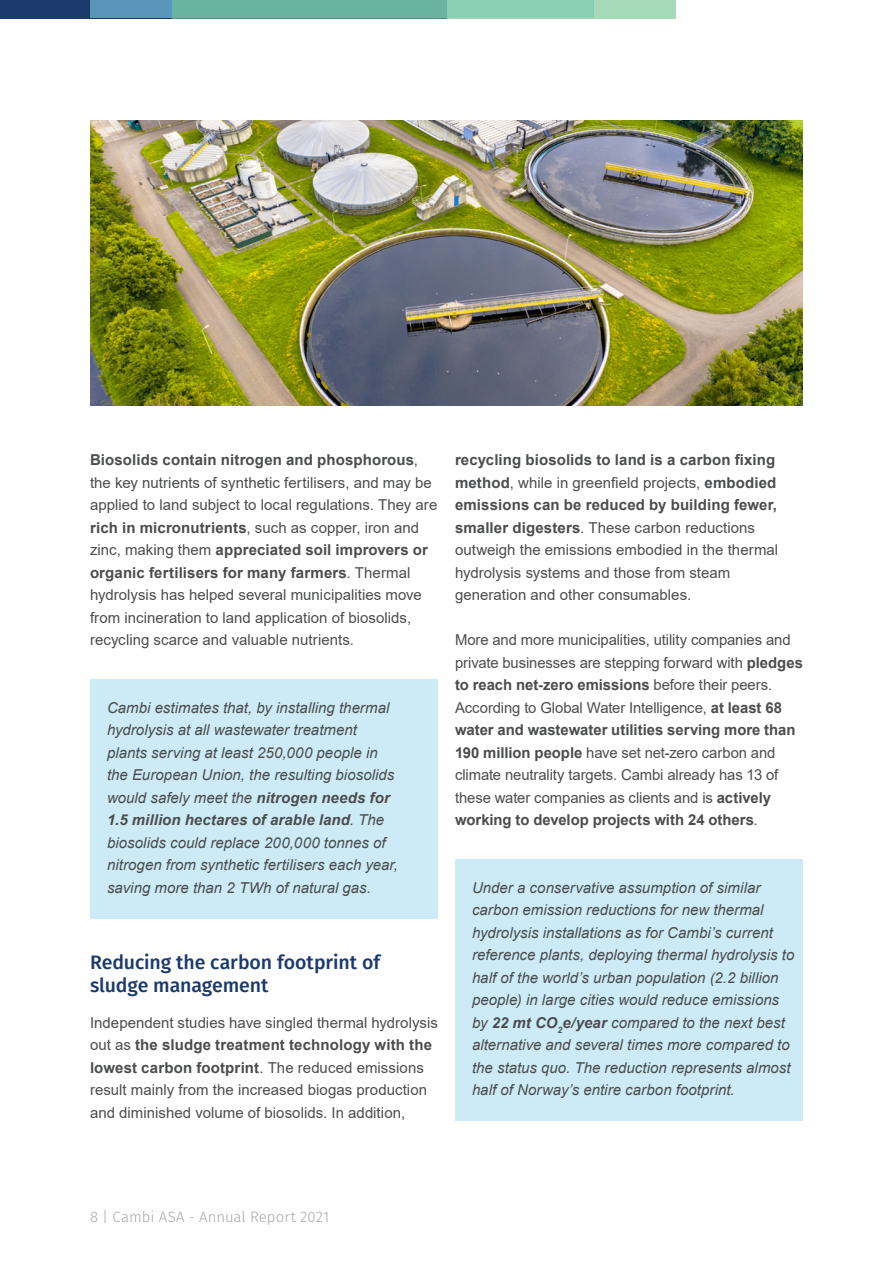
<style>
.page{position:relative;width:893px;height:1263px;background:#fff}
.page>*{position:absolute;margin:0;border:0;box-sizing:border-box;transform-origin:0 0}
.Fira_Sans_Medium_13{font:500 19.5px/23.4px "Fira Sans";letter-spacing:-.005em;color:#1a3a6d}
.Brødtekst_10_14{font:15px/22.5px "Arial";color:#4b4c4d}
.Uthever_skrift_med_b{font:italic 15px/22.5px "Arial";color:#4b4c4d}
.t1{font:300 15px "Fira Sans";color:#a8a9ad}
.s1{font-weight:700}
</style>
<div class="page">
<div style="left:0;top:0;width:446px;height:18px;background:#1a3a6d"></div>
<div style="left:90px;top:0;width:503px;height:18px;background:#5a96bb"></div>
<svg style="left:172px;top:0;width:504px;height:18px;background:#7bc1a9"></svg>
<div style="left:90px;top:679px;width:348px;height:239px;background:#ccebf6"></div>
<div style="left:455px;top:859px;width:348px;height:262px;background:#ccebf6"></div>
<img style="left:90px;top:120px;width:713px;height:285px">
<p class="Brødtekst_10_14" style="left:90px;top:448px;width:349px"><span class="s1">Biosolids contain nitrogen and phosphorous</span>, the key nutrients of synthetic fertilisers, and may be applied to land subject to local regulations. They are <span class="s1">rich in micronutrients</span>, such as copper, iron and zinc, making them <span class="s1">appreciated soil improvers or organic fertilisers for many farmers</span>. Thermal hydrolysis has helped several municipalities move from incineration to land application of biosolids, recycling scarce and valuable nutrients.</p>
<p class="Uthever_skrift_med_b" style="left:107px;top:696px;width:292px">Cambi estimates that, by installing thermal hydrolysis at all wastewater treatment plants serving at least 250,000 people in the European Union, the resulting biosolids would safely meet the <span class="s1">nitrogen needs for 1.5 million hectares of arable land</span>. The biosolids could replace 200,000 tonnes of nitrogen from synthetic fertilisers each year, saving more than 2 TWh of natural gas.</p>
<p class="Fira_Sans_Medium_13" style="left:90px;top:949px;width:292px">Reducing the carbon footprint of sludge management</p>
<p class="Brødtekst_10_14" style="left:90px;top:1011px;width:349px">Independent studies have singled thermal hydrolysis out as <span class="s1">the sludge treatment technology with the lowest carbon footprint</span>. The reduced emissions result mainly from the increased biogas production and diminished volume of biosolids. In addition,</p>
<p class="Brødtekst_10_14" style="left:455px;top:448px;width:325px"><span class="s1">recycling biosolids to land is a carbon fixing method</span>, while in greenfield projects, <span class="s1">embodied emissions can be reduced by building fewer, smaller digesters</span>. These carbon reductions outweigh the emissions embodied in the thermal hydrolysis systems and those from steam generation and other consumables.</p>
<p class="Brødtekst_10_14" style="left:455px;top:628px;width:349px">More and more municipalities, utility companies and private businesses are stepping forward with <span class="s1">pledges to reach net-zero emissions</span> before their peers.<br>According to Global Water Intelligence, <span class="s1">at least 68 water and wastewater utilities serving more than 190 million people</span> have set net-zero carbon and climate neutrality targets. Cambi already has 13 of these water companies as clients and is <span class="s1">actively working to develop projects with 24 others</span>.</p>
<p class="Uthever_skrift_med_b" style="left:472px;top:876px;width:324px">Under a conservative assumption of similar carbon emission reductions for new thermal hydrolysis installations as for Cambi’s current reference plants, deploying thermal hydrolysis to half of the world’s urban population (2.2 billion people) in large cities would reduce emissions by <span class="s1">22 mt CO</span><sub>2</sub><span class="s1">e/year</span> compared to the next best alternative and several times more compared to the status quo. The reduction represents almost half of Norway’s entire carbon footprint.</p>
<p class="t1" style="left:90px;top:1206px;width:241px">8 | Cambi ASA - Annual Report 2021</p>
</div>
